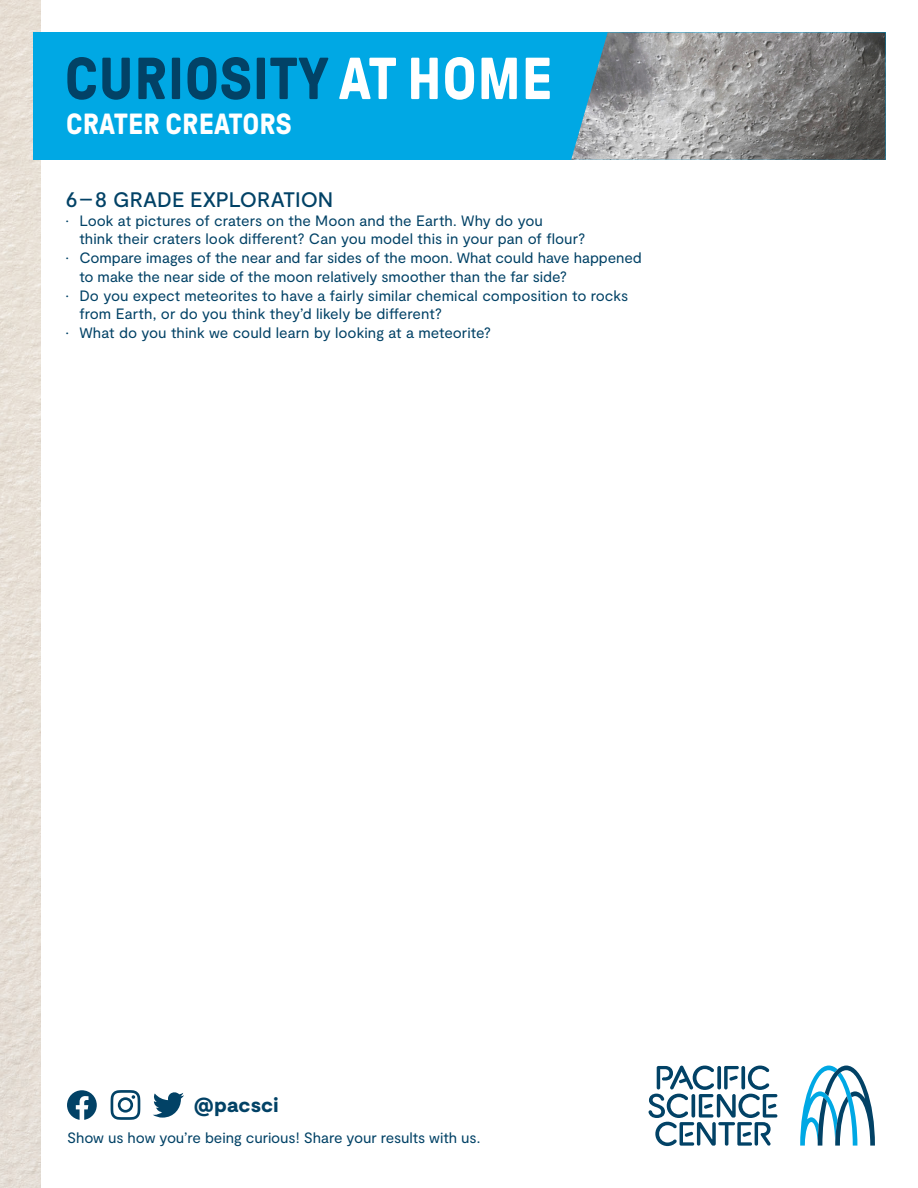
<style>
.page{position:relative;width:918px;height:1188px;background:#fff}
.page>*{position:absolute;margin:0;border:0;box-sizing:border-box;transform-origin:0 0}
.t1{font:700 59.1px "GT Pressura";letter-spacing:.01em;color:#024266}
.t2{font:700 29.1px "GT Pressura";letter-spacing:.01em;color:#fff}
.t3{font:500 21px "Moderat";color:#024266}
.t4{font:900 20.4px "Moderat";letter-spacing:.01em;color:#024266}
.t5{font:15px/18.8px "Moderat";color:#024266}
.s1{color:#fff}
</style>
<div class="page">
<img style="left:0;top:0;width:40px;height:1188px">
<div style="left:33px;top:32px;width:853px;height:128px;background:#00a8e4"></div>
<img style="left:571px;top:32px;width:315px;height:128px">
<svg style="left:800px;top:1066px;width:75px;height:80px"></svg>
<svg style="left:648px;top:1065px;width:129px;height:81px"></svg>
<svg style="left:153px;top:1092px;width:31px;height:26px"></svg>
<svg style="left:111px;top:1090px;width:29px;height:30px"></svg>
<svg style="left:67px;top:1090px;width:30px;height:30px"></svg>
<h1 class="t1" style="left:65px;top:47px;width:489px">CURIOSITY <span class="s1">AT HOME</span></h1>
<h2 class="t2" style="left:66px;top:108px;width:227px">CRATER CREATORS</h2>
<p class="t3" style="left:66px;top:187px;width:269px">6–8 GRADE EXPLORATION</p>
<p class="t5" style="left:79px;top:211px;width:507px;text-indent:-14px">• Look at pictures of craters on the Moon and the Earth. Why do you<br>think their craters look different? Can you model this in your pan of flour?</p>
<p class="t5" style="left:79px;top:249px;width:564px;text-indent:-14px">• Compare images of the near and far sides of the moon. What could have happened to make the near side of the moon relatively smoother than the far side?</p>
<p class="t5" style="left:79px;top:286px;width:550px;text-indent:-14px">• Do you expect meteorites to have a fairly similar chemical composition to rocks from Earth, or do you think they’d likely be different?</p>
<p class="t5" style="left:66px;top:324px;width:427px">• What do you think we could learn by looking at a meteorite?</p>
<h3 class="t4" style="left:194px;top:1093px;width:86px">@pacsci</h3>
<p class="t5" style="left:67px;top:1129px;width:415px">Show us how you’re being curious! Share your results with us.</p>
</div>
